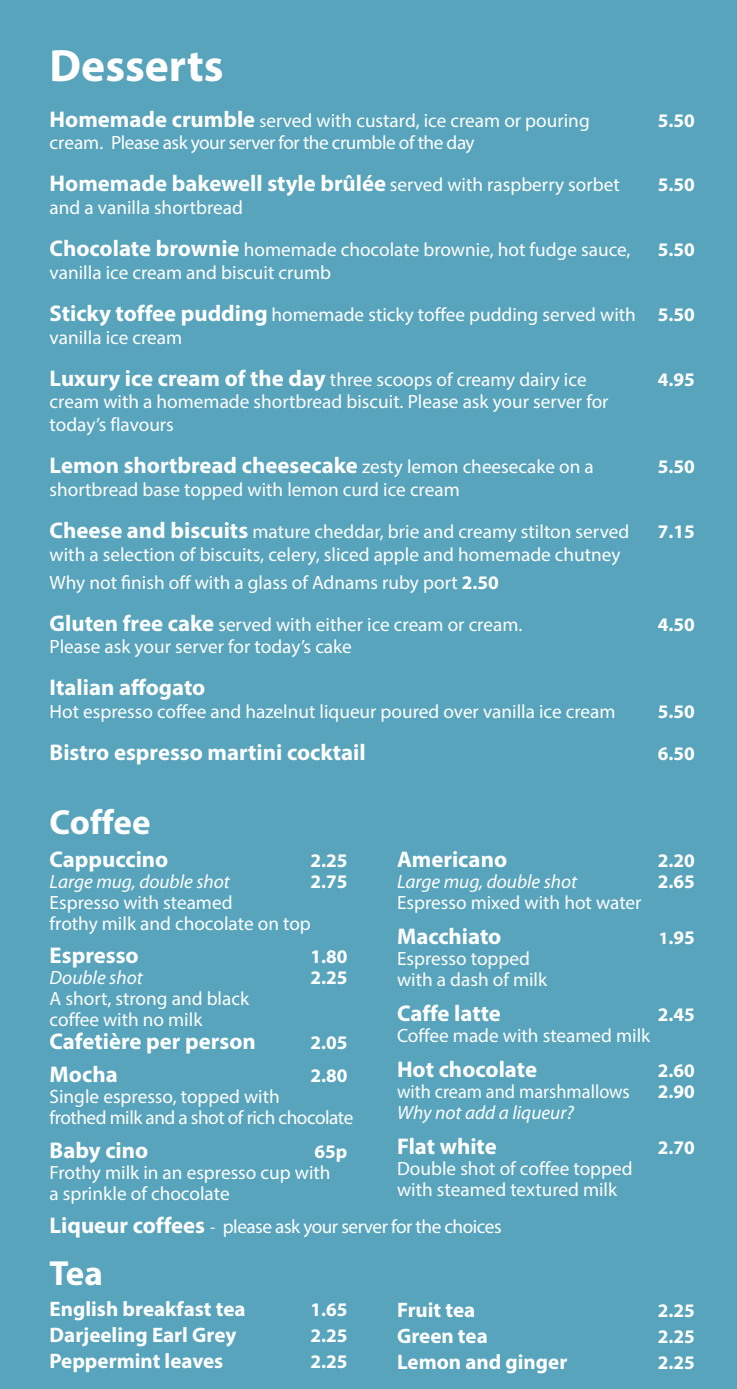
<style>
.page{position:relative;width:737px;height:1389px;background:#58a4bc}
.page>*{position:absolute;margin:0;border:0;box-sizing:border-box;transform-origin:0 0}
.t1{font:700 45.5px "Myriad Pro";color:#fff}
.t2{font:700 35px "Myriad Pro";color:#fff}
.t3{font:700 22.75px "Myriad Pro";color:#fff}
.t4{font:700 21px "Myriad Pro";color:#fff}
.t5{font:19.25px/21px "Myriad Pro";color:#fff}
.t6{font:19.25px/21px "Myriad Pro";letter-spacing:-.025em;color:#fff}
.t7{font:700 19.25px "Myriad Pro";color:#fff}
.t8{font:italic 19.25px "Myriad Pro";color:#fff}
.t9{font:19.25px "Myriad Pro";color:#fff;scale:.95 1}
.s1{font-weight:700;font-size:22.75px}
.s2{font-size:17.5px}
.s3{font-weight:400;font-size:19.25px}
.s4{font-weight:700}
</style>
<div class="page">
<h1 class="t1" style="left:50px;top:49px;width:175px">Desserts</h1>
<p class="t5" style="left:50px;top:111px;width:541px"><span class="s1">Homemade crumble</span> <span class="s2">s</span>erved with custard, ice cream or pouring</p>
<p class="t7" style="left:657px;top:113px;width:39px">5.50</p>
<p class="t6" style="left:50px;top:134px;width:426px">cream. Please ask your server for the crumble of the day</p>
<p class="t3" style="left:50px;top:175px;width:571px">Homemade bakewell style brûlée <span class="s3">served with raspberry sorbet</span></p>
<p class="t7" style="left:657px;top:178px;width:39px">5.50</p>
<p class="t5" style="left:50px;top:188px;width:582px;line-height:42px">and a vanilla shortbread<br><span class="s1">Chocolate brownie</span> homemade chocolate brownie, hot fudge sauce,</p>
<p class="t7" style="left:657px;top:242px;width:39px">5.50</p>
<p class="t5" style="left:50px;top:253px;width:646px;line-height:42px">vanilla ice cream and biscuit crumb<br><span class="s1">Sticky toffee pudding</span> homemade sticky toffee pudding served with <span class="s4">5.50</span></p>
<p class="t5" style="left:50px;top:318px;width:538px;line-height:42px">vanilla ice cream<br><span class="s1">Luxury ice cream of the day</span> three scoops of creamy dairy ice</p>
<p class="t7" style="left:657px;top:372px;width:39px">4.95</p>
<p class="t5" style="left:50px;top:392px;width:560px;line-height:22.8px">cream with a homemade shortbread biscuit. Please ask your server for today’s flavours</p>
<p class="t3" style="left:50px;top:457px;width:546px">Lemon shortbread cheesecake <span class="s3">zesty lemon cheesecake on a</span></p>
<p class="t7" style="left:657px;top:459px;width:39px">5.50</p>
<p class="t5" style="left:50px;top:470px;width:581px;line-height:42px">shortbread base topped with lemon curd ice cream<br><span class="s1">Cheese and biscuits</span> mature cheddar, brie and creamy stilton served</p>
<p class="t7" style="left:657px;top:524px;width:39px">7.15</p>
<p class="t5" style="left:50px;top:542px;width:572px;line-height:28px">with a selection of biscuits, celery, sliced apple and homemade chutney<br>Why not finish off with a glass of Adnams ruby port <span class="s4">2.50</span></p>
<p class="t5" style="left:50px;top:615px;width:474px"><span class="s1">Gluten free cake</span> served with either ice cream or cream.</p>
<p class="t7" style="left:657px;top:617px;width:39px">4.50</p>
<p class="t5" style="left:50px;top:638px;width:304px">Please ask your server for today’s cake</p>
<p class="t3" style="left:50px;top:679px;width:157px">Italian affogato</p>
<p class="t5" style="left:50px;top:703px;width:567px">Hot espresso coffee and hazelnut liqueur poured over vanilla ice cream</p>
<p class="t7" style="left:657px;top:704px;width:39px">5.50</p>
<p class="t3" style="left:50px;top:744px;width:317px">Bistro espresso martini cocktail</p>
<p class="t7" style="left:657px;top:746px;width:39px">6.50</p>
<h2 class="t2" style="left:50px;top:809px;width:102px">Coffee</h2>
<p class="t3" style="left:50px;top:851px;width:120px">Cappuccino</p>
<p class="t7" style="left:310px;top:853px;width:39px">2.25</p>
<p class="t8" style="left:50px;top:874px;width:182px">Large mug, double shot</p>
<p class="t7" style="left:310px;top:874px;width:39px">2.75</p>
<p class="t5" style="left:50px;top:894px;width:263px">Espresso with steamed<br>frothy milk and chocolate on top</p>
<p class="t3" style="left:50px;top:947px;width:91px">Espresso</p>
<p class="t7" style="left:310px;top:950px;width:39px">1.80</p>
<p class="t8" style="left:50px;top:971px;width:95px">Double shot</p>
<p class="t7" style="left:310px;top:971px;width:39px">2.25</p>
<p class="t5" style="left:50px;top:990px;width:201px">A short, strong and black coffee with no milk</p>
<p class="t3" style="left:50px;top:1033px;width:208px">Cafetière per person</p>
<p class="t7" style="left:310px;top:1035px;width:39px">2.05</p>
<p class="t3" style="left:50px;top:1066px;width:70px">Mocha</p>
<p class="t7" style="left:310px;top:1069px;width:39px">2.80</p>
<p class="t6" style="left:50px;top:1088px;width:305px">Single espresso, topped with<br>frothed milk and a shot of rich chocolate</p>
<p class="t3" style="left:50px;top:1141px;width:100px">Baby cino</p>
<p class="t7" style="left:314px;top:1144px;width:34px">65p</p>
<p class="t5" style="left:50px;top:1163px;width:282px">Frothy milk in an espresso cup with a sprinkle of chocolate</p>
<p class="t6" style="left:50px;top:1217px;width:453px"><span class="s1">Liqueur coffees</span> <span class="s2">-</span> please ask your server for the choices</p>
<p class="t3" style="left:397px;top:851px;width:112px">Americano</p>
<p class="t7" style="left:657px;top:853px;width:39px">2.20</p>
<p class="t8" style="left:397px;top:874px;width:182px">Large mug, double shot</p>
<p class="t7" style="left:657px;top:874px;width:39px">2.65</p>
<p class="t5" style="left:397px;top:894px;width:246px">Espresso mixed with hot water</p>
<p class="t3" style="left:397px;top:928px;width:106px">Macchiato</p>
<p class="t7" style="left:658px;top:930px;width:38px"><span class="s2">1</span>.95</p>
<p class="t5" style="left:397px;top:950px;width:152px">Espresso topped with a dash of milk</p>
<p class="t3" style="left:397px;top:1005px;width:105px">Caffe latte</p>
<p class="t7" style="left:657px;top:1007px;width:39px">2.45</p>
<p class="t5" style="left:397px;top:1027px;width:255px">Coffee made with steamed milk</p>
<p class="t3" style="left:397px;top:1061px;width:141px">Hot chocolate</p>
<p class="t7" style="left:657px;top:1063px;width:39px">2.60</p>
<p class="t9" style="left:397px;top:1084px;width:246px">with cream and marshmallows</p>
<p class="t7" style="left:657px;top:1084px;width:39px">2.90</p>
<p class="t8" style="left:397px;top:1105px;width:178px">Why not add a liqueur?</p>
<p class="t3" style="left:397px;top:1138px;width:101px">Flat white</p>
<p class="t7" style="left:657px;top:1140px;width:39px">2.70</p>
<p class="t5" style="left:397px;top:1160px;width:237px">Double shot of coffee topped with steamed textured milk</p>
<h2 class="t2" style="left:50px;top:1260px;width:55px">Tea</h2>
<p class="t4" style="left:50px;top:1301px;width:198px">English breakfast tea</p>
<p class="t7" style="left:310px;top:1302px;width:39px">1.65</p>
<p class="t4" style="left:50px;top:1327px;width:188px">Darjeeling Earl Grey</p>
<p class="t7" style="left:310px;top:1328px;width:39px">2.25</p>
<p class="t4" style="left:50px;top:1353px;width:175px">Peppermint leaves</p>
<p class="t7" style="left:310px;top:1355px;width:39px">2.25</p>
<p class="t4" style="left:397px;top:1302px;width:80px">Fruit tea</p>
<p class="t7" style="left:657px;top:1303px;width:39px">2.25</p>
<p class="t4" style="left:397px;top:1328px;width:92px">Green tea</p>
<p class="t7" style="left:657px;top:1329px;width:39px">2.25</p>
<p class="t4" style="left:397px;top:1354px;width:172px">Lemon and ginger</p>
<p class="t7" style="left:657px;top:1356px;width:39px">2.25</p>
</div>
